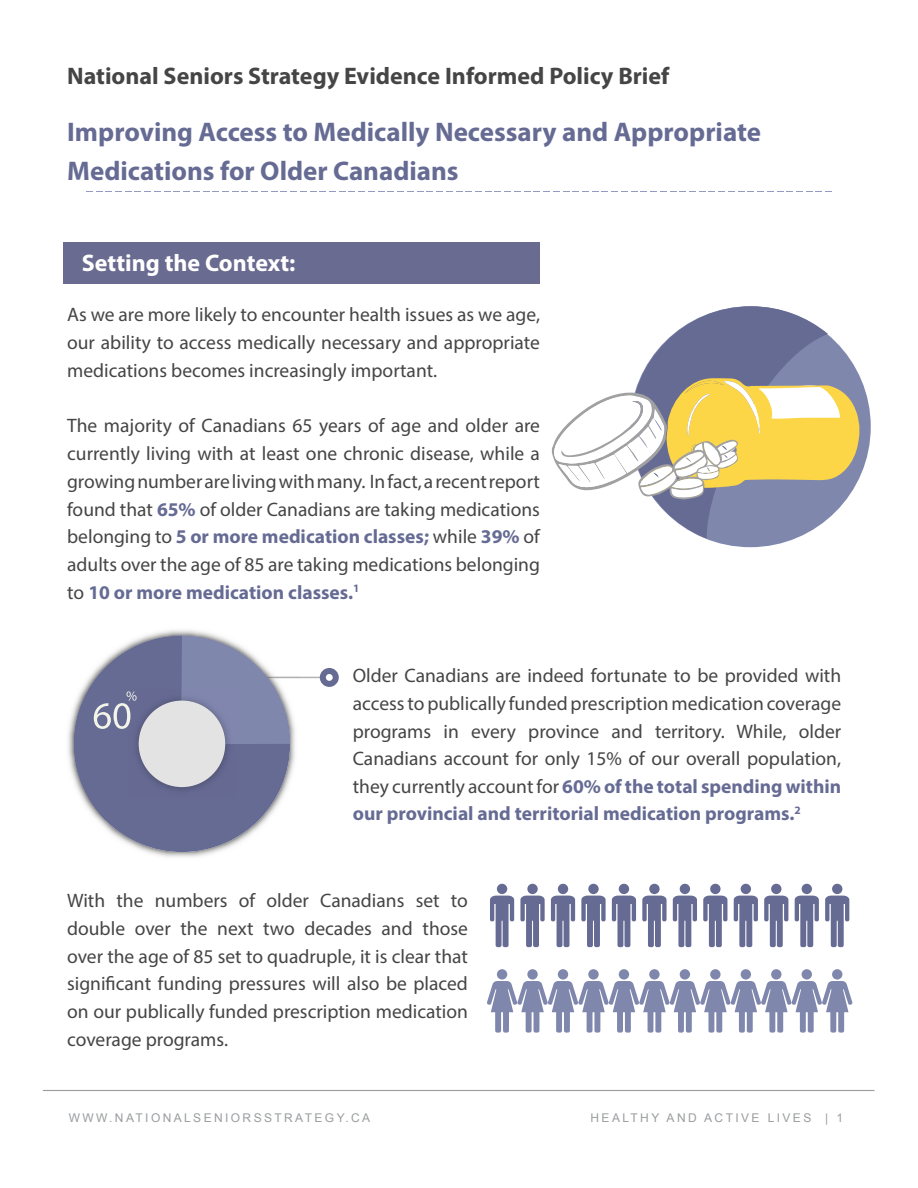
<style>
.page{position:relative;width:918px;height:1188px;background:#fff}
.page>*{position:absolute;margin:0;border:0;box-sizing:border-box;transform-origin:0 0}
.t1{font:700 27px/39px "Myriad Pro";color:#666b94}
.t2{font:700 24px "Myriad Pro";color:#454545}
.t3{font:700 24px "Myriad Pro";color:#fff}
.t4{font:19.5px/27.8px "Myriad Pro";color:#454545;text-align:justify}
.t5{font:12px "Arial";letter-spacing:.2em;color:#9a9c9e}
.s1{font-weight:700;color:#666b94}
</style>
<div class="page">
<hr style="left:43px;top:1090px;width:832px;height:1px;background:#9a9c9e">
<div style="left:64px;top:242px;width:476px;height:42px;background:#696b91"></div>
<svg style="left:86px;top:191px;width:746px;height:1px"></svg>
<div style="left:630px;top:306px;width:241px;height:241px;background:#8087ad;border-radius:50%"></div>
<svg style="left:640px;top:306px;width:188px;height:233px"></svg>
<svg style="left:552px;top:378px;width:307px;height:122px"></svg>
<div style="left:320px;top:668px;width:19px;height:19px;background:#666b94;border-radius:50%"></div>
<div style="left:326px;top:674px;width:7px;height:7px;background:#fff;border-radius:50%"></div>
<img style="left:68px;top:630px;width:149px;height:227px">
<svg style="left:74px;top:821px;width:192px;height:31px;fill:#666b94"></svg>
<svg style="left:74px;top:636px;width:255px;height:185px"></svg>
<svg style="left:490px;top:896px;width:24px;height:51px"></svg>
<div style="left:497px;top:884px;width:10px;height:10px;background:#666b94;border-radius:50%"></div>
<svg style="left:520px;top:896px;width:25px;height:51px"></svg>
<div style="left:527px;top:884px;width:11px;height:10px;background:#666b94;border-radius:50%"></div>
<svg style="left:551px;top:896px;width:24px;height:51px"></svg>
<div style="left:558px;top:884px;width:10px;height:10px;background:#666b94;border-radius:50%"></div>
<svg style="left:581px;top:896px;width:25px;height:51px"></svg>
<div style="left:588px;top:884px;width:11px;height:10px;background:#666b94;border-radius:50%"></div>
<svg style="left:612px;top:896px;width:24px;height:51px"></svg>
<div style="left:619px;top:884px;width:10px;height:10px;background:#666b94;border-radius:50%"></div>
<svg style="left:642px;top:896px;width:25px;height:51px"></svg>
<div style="left:649px;top:884px;width:11px;height:10px;background:#666b94;border-radius:50%"></div>
<svg style="left:673px;top:896px;width:24px;height:51px"></svg>
<div style="left:680px;top:884px;width:10px;height:10px;background:#666b94;border-radius:50%"></div>
<svg style="left:703px;top:896px;width:24px;height:51px"></svg>
<div style="left:710px;top:884px;width:11px;height:10px;background:#666b94;border-radius:50%"></div>
<svg style="left:734px;top:896px;width:24px;height:51px"></svg>
<div style="left:741px;top:884px;width:10px;height:10px;background:#666b94;border-radius:50%"></div>
<svg style="left:764px;top:896px;width:24px;height:51px"></svg>
<div style="left:771px;top:884px;width:11px;height:10px;background:#666b94;border-radius:50%"></div>
<svg style="left:795px;top:896px;width:24px;height:51px"></svg>
<div style="left:802px;top:884px;width:10px;height:10px;background:#666b94;border-radius:50%"></div>
<svg style="left:825px;top:896px;width:24px;height:51px"></svg>
<div style="left:832px;top:884px;width:10px;height:10px;background:#666b94;border-radius:50%"></div>
<div style="left:619px;top:969px;width:10px;height:11px;background:#8087ad;border-radius:50%"></div>
<div style="left:649px;top:969px;width:11px;height:11px;background:#8087ad;border-radius:50%"></div>
<div style="left:680px;top:969px;width:10px;height:11px;background:#8087ad;border-radius:50%"></div>
<div style="left:710px;top:969px;width:11px;height:11px;background:#8087ad;border-radius:50%"></div>
<div style="left:741px;top:969px;width:10px;height:11px;background:#8087ad;border-radius:50%"></div>
<div style="left:771px;top:969px;width:11px;height:11px;background:#8087ad;border-radius:50%"></div>
<div style="left:802px;top:969px;width:10px;height:11px;background:#8087ad;border-radius:50%"></div>
<div style="left:832px;top:969px;width:10px;height:11px;background:#8087ad;border-radius:50%"></div>
<div style="left:497px;top:969px;width:10px;height:11px;background:#8087ad;border-radius:50%"></div>
<div style="left:527px;top:969px;width:11px;height:11px;background:#8087ad;border-radius:50%"></div>
<div style="left:558px;top:969px;width:10px;height:11px;background:#8087ad;border-radius:50%"></div>
<svg style="left:487px;top:981px;width:366px;height:52px"></svg>
<div style="left:588px;top:969px;width:11px;height:11px;background:#8087ad;border-radius:50%"></div>
<p class="t2" style="left:67px;top:60px;width:604px">National Seniors Strategy Evidence Informed Policy Brief</p>
<p class="t1" style="left:67px;top:111px;width:695px">Improving Access to Medically Necessary and Appropriate<br>Medications for Older Canadians</p>
<p class="t3" style="left:82px;top:247px;width:215px">Setting the Context:</p>
<p class="t4" style="left:67px;top:301px;width:474px">As we are more likely to encounter health issues as we age, our ability to access medically necessary and appropriate medications becomes increasingly important.</p>
<p class="t4" style="left:67px;top:412px;width:474px">The majority of Canadians 65 years of age and older are currently living with at least one chronic disease, while a growing number are living with many. In fact, a recent report found that <span class="s1">65%</span> of older Canadians are taking medications belonging to <span class="s1">5 or more medication classes;</span> while <span class="s1">39%</span> of adults over the age of 85 are taking medications belonging to <span class="s1">10 or more medication classes.</span><sup>1</sup></p>
<p class="t4" style="left:353px;top:661px;width:490px">Older Canadians are indeed fortunate to be provided with access to publically funded prescription medication coverage programs in every province and territory. While, older Canadians account for only 15% of our overall population, they currently account for <span class="s1">60% of the total spending within our provincial and territorial medication programs.</span><sup>2</sup></p>
<p class="t4" style="left:67px;top:886px;width:402px">With the numbers of older Canadians set to double over the next two decades and those over the age of 85 set to quadruple, it is clear that significant funding pressures will also be placed on our publically funded prescription medication coverage programs.</p>
<p class="t5" style="left:69px;top:1109px;width:303px">WWW.NATIONALSENIORSSTRATEGY.CA</p>
<p class="t5" style="left:591px;top:1109px;width:254px">HEALTHY AND ACTIVE LIVES | 1</p>
</div>
